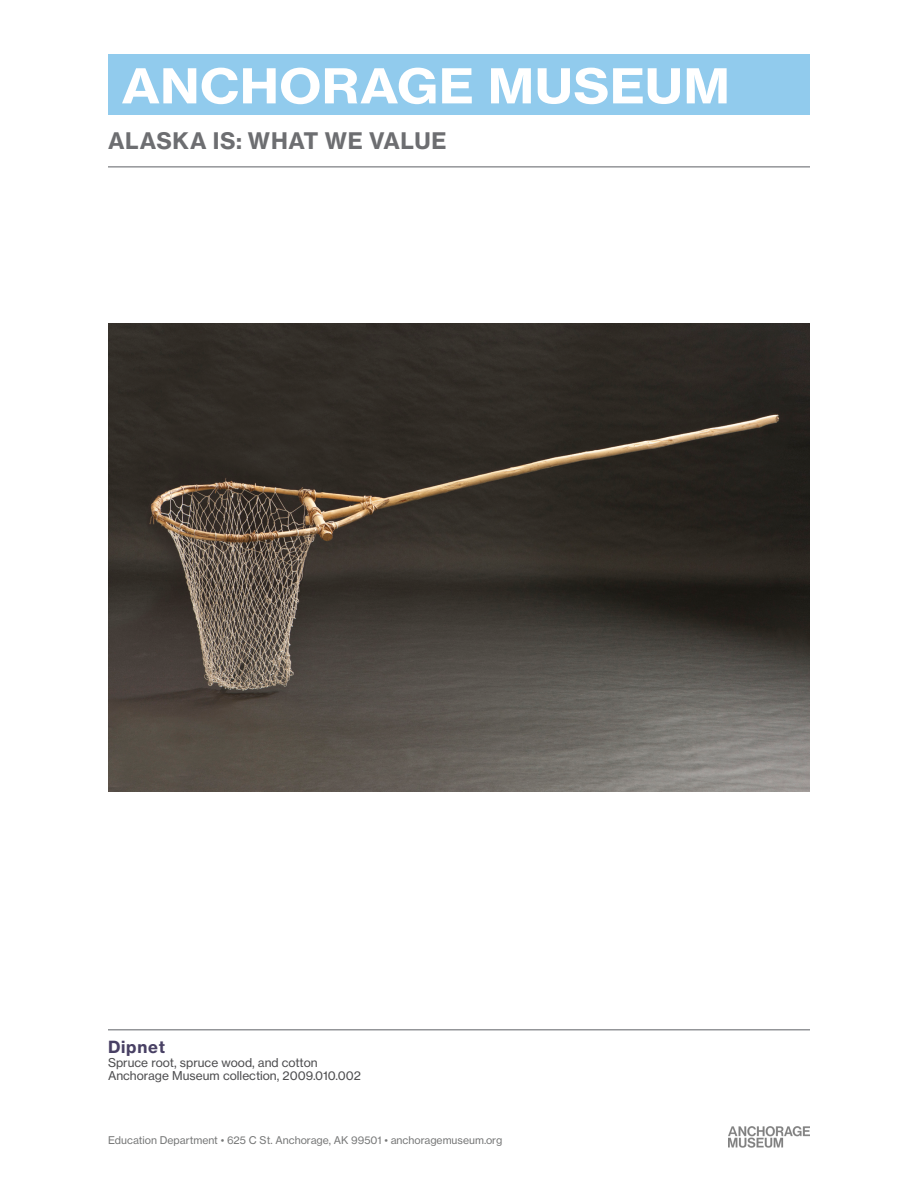
<style>
.page{position:relative;width:918px;height:1188px;background:#fff}
.page>*{position:absolute;margin:0;border:0;box-sizing:border-box;transform-origin:0 0}
.t1{font:47.25px "N Haas Grotesk TX Pro 75 Bd";letter-spacing:.005em;color:#fff;scale:1.11 1}
.t2{font:22.5px "N Haas Grotesk TX Pro 75 Bd";letter-spacing:.025em;color:#6d6e71}
.t3{font:16.5px "N Haas Grotesk TX Pro 75 Bd";letter-spacing:.05em;color:#484064}
.t4{font:12px/13.5px "N Haas Grotesk TX Pro 55 Rg";color:#4d4d4f}
.t5{font:10.5px "N Haas Grotesk TX Pro 55 Rg";color:#777878}
</style>
<div class="page">
<img style="left:728px;top:1126px;width:81px;height:22px">
<div style="left:108px;top:54px;width:702px;height:61px;background:#91cbed"></div>
<hr style="left:108px;top:166px;width:702px;height:2px;background:#939598">
<hr style="left:108px;top:1029px;width:702px;height:1px;background:#939598">
<img style="left:108px;top:323px;width:702px;height:468px">
<h1 class="t1" style="left:122px;top:56px;width:550px">ANCHORAGE MUSEUM</h1>
<h2 class="t2" style="left:108px;top:126px;width:340px">ALASKA IS: WHAT WE VALUE</h2>
<h3 class="t3" style="left:108px;top:1037px;width:59px">Dipnet</h3>
<p class="t4" style="left:108px;top:1055px;width:254px">Spruce root, spruce wood, and cotton<br>Anchorage Museum collection, 2009.010.002</p>
<p class="t5" style="left:108px;top:1134px;width:396px">Education Department • 625 C St. Anchorage, AK 99501 • anchoragemuseum.org</p>
</div>
